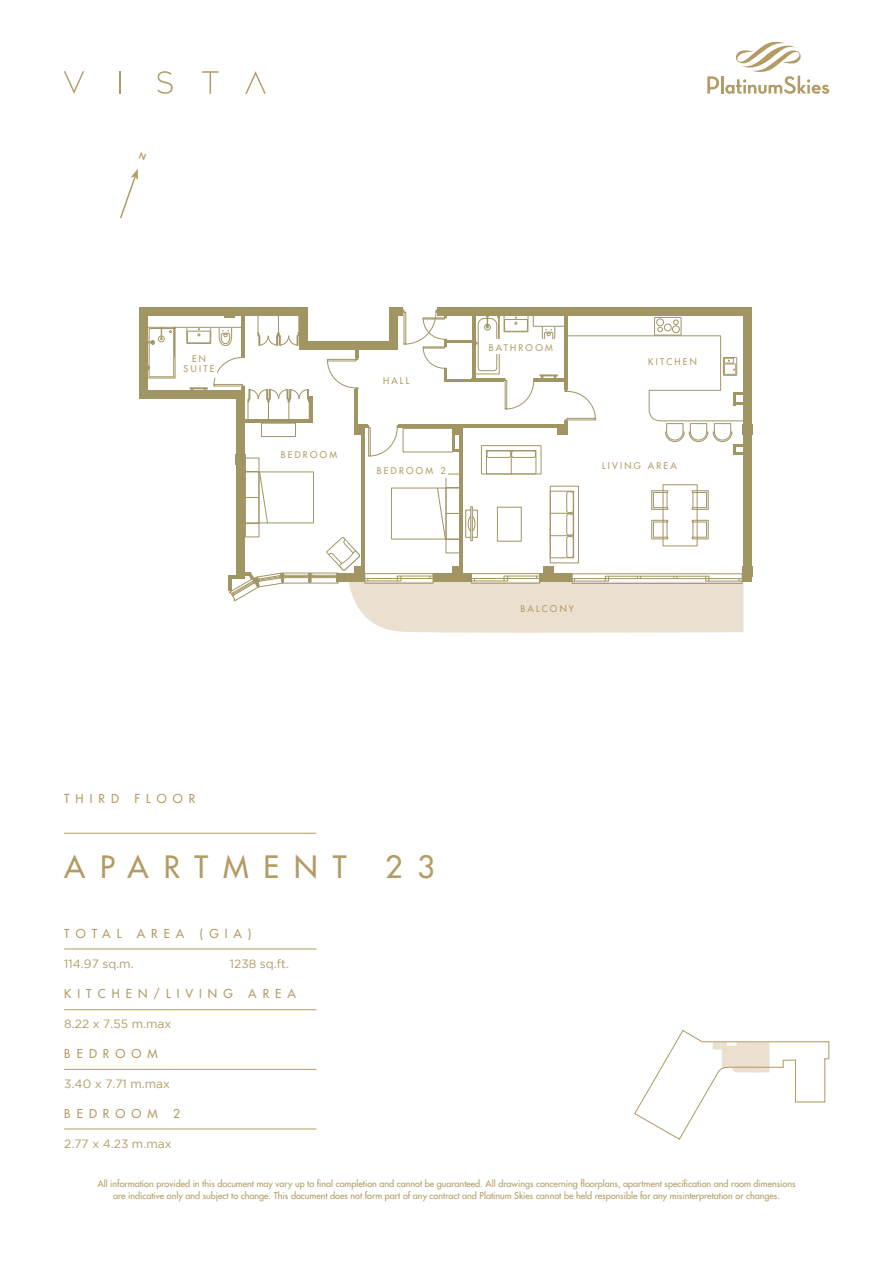
<style>
.page{position:relative;width:893px;height:1263px;background:#fff}
.page>*{position:absolute;margin:0;border:0;box-sizing:border-box;transform-origin:0 0}
.Subhead{font:500 30px "Futura Std";letter-spacing:.5em;color:#b29b64}
.Table_Body{font:12px "Gotham";color:#b29b64}
.Table_Headline{font:500 12px "Futura Std";letter-spacing:.5em;color:#b29b64}
.headline{font:500 12px "Futura Std";letter-spacing:.5em;color:#b29b64}
.Small_Labels{font:500 9px/12px "Futura Std";color:#b29b64;text-align:center}
.Small_Labels-2{font:500 9px "Futura Std";letter-spacing:.25em;color:#b29b64}
</style>
<div class="page">
<svg style="left:120px;top:169px;width:18px;height:49px"></svg>
<svg style="left:202px;top:71px;width:17px;height:23px"></svg>
<svg style="left:245px;top:71px;width:21px;height:23px"></svg>
<hr style="left:119px;top:71px;width:2px;height:23px;background:#b29b64">
<svg style="left:157px;top:71px;width:16px;height:23px"></svg>
<svg style="left:64px;top:71px;width:20px;height:23px"></svg>
<svg style="left:707px;top:76px;width:12px;height:18px"></svg>
<hr style="left:721px;top:76px;width:3px;height:18px;background:#b29b64">
<svg style="left:725px;top:41px;width:104px;height:53px"></svg>
<hr style="left:64px;top:833px;width:252px;height:1px;background:#b29b64">
<hr style="left:64px;top:948px;width:252px;height:1px;background:#b29b64">
<hr style="left:64px;top:1009px;width:252px;height:1px;background:#b29b64">
<hr style="left:64px;top:1069px;width:252px;height:1px;background:#b29b64">
<hr style="left:64px;top:1128px;width:252px;height:1px;background:#b29b64">
<div style="left:742px;top:574px;width:10px;height:8px;background:#a19564"></div>
<div style="left:744px;top:310px;width:8px;height:269px;background:#a19564"></div>
<div style="left:437px;top:308px;width:315px;height:8px;background:#a19564"></div>
<div style="left:390px;top:308px;width:13px;height:8px;background:#a19564"></div>
<div style="left:142px;top:307px;width:165px;height:9px;background:#a19564"></div>
<div style="left:140px;top:307px;width:8px;height:92px;background:#a19564"></div>
<div style="left:140px;top:391px;width:98px;height:8px;background:#a19564"></div>
<hr style="left:147px;top:327px;width:95px;height:1px;background:#a19564">
<svg style="left:148px;top:327px;width:27px;height:51px"></svg>
<svg style="left:187px;top:310px;width:557px;height:323px"></svg>
<div style="left:272px;top:447px;width:74px;height:14px;background:#fff"></div>
<div style="left:374px;top:463px;width:74px;height:14px;background:#fff"></div>
<div style="left:598px;top:458px;width:82px;height:14px;background:#fff"></div>
<div style="left:645px;top:354px;width:55px;height:14px;background:#fff"></div>
<div style="left:378px;top:374px;width:36px;height:14px;background:#fff"></div>
<div style="left:181px;top:349px;width:36px;height:29px;background:#fff"></div>
<div style="left:485px;top:340px;width:71px;height:14px;background:#fff"></div>
<svg style="left:634px;top:1030px;width:196px;height:110px"></svg>
<p class="Small_Labels" style="left:192px;top:352px;width:16px">EN</p>
<p class="Small_Labels" style="left:184px;top:363px;width:32px">SUITE</p>
<p class="Small_Labels-2" style="left:281px;top:449px;width:58px">BEDROOM</p>
<p class="Small_Labels" style="left:383px;top:375px;width:28px">HALL</p>
<p class="Small_Labels-2" style="left:377px;top:465px;width:70px">BEDROOM 2</p>
<p class="Small_Labels-2" style="left:489px;top:342px;width:65px">BATHROOM</p>
<p class="Small_Labels-2" style="left:648px;top:356px;width:50px">KITCHEN</p>
<p class="Small_Labels-2" style="left:602px;top:460px;width:76px">LIVING AREA</p>
<p class="Small_Labels-2" style="left:520px;top:603px;width:55px">BALCONY</p>
<p class="headline" style="left:64px;top:791px;width:56px">THIRD</p>
<p class="headline" style="left:134px;top:791px;width:62px">FLOOR</p>
<p class="Subhead" style="left:64px;top:848px;width:284px">APARTMENT</p>
<p class="Subhead" style="left:385px;top:848px;width:51px">2 3</p>
<p class="Table_Headline" style="left:64px;top:926px;width:58px">TOTAL</p>
<p class="Table_Headline" style="left:137px;top:926px;width:49px">AREA</p>
<p class="Table_Headline" style="left:200px;top:926px;width:53px">(GIA)</p>
<p class="Table_Body" style="left:64px;top:957px;width:71px">114.97 sq.m.</p>
<p class="Table_Body" style="left:230px;top:957px;width:61px">1238 sq.ft.</p>
<p class="Table_Headline" style="left:64px;top:986px;width:170px">KITCHEN/LIVING</p>
<p class="Table_Headline" style="left:248px;top:986px;width:49px">AREA</p>
<p class="Table_Body" style="left:64px;top:1017px;width:108px">8.22 x 7.55 m.max</p>
<p class="Table_Headline" style="left:64px;top:1046px;width:95px">BEDROOM</p>
<p class="Table_Body" style="left:64px;top:1077px;width:107px">3.40 x 7.71 m.max</p>
<p class="Table_Headline" style="left:64px;top:1106px;width:95px">BEDROOM</p>
<p class="Table_Headline" style="left:173px;top:1106px;width:8px">2</p>
<p class="Table_Body" style="left:64px;top:1137px;width:109px">2.77 x 4.23 m.max</p>
<p class="Small_Labels" style="left:97px;top:1178px;width:700px">All information provided in this document may vary up to final completion and cannot be guaranteed. All drawings concerning floorplans, apartment specification and room dimensions are indicative only and subject to change. This document does not form part of any contract and Platinum Skies cannot be held responsible for any misinterpretation or changes.</p>
</div>
